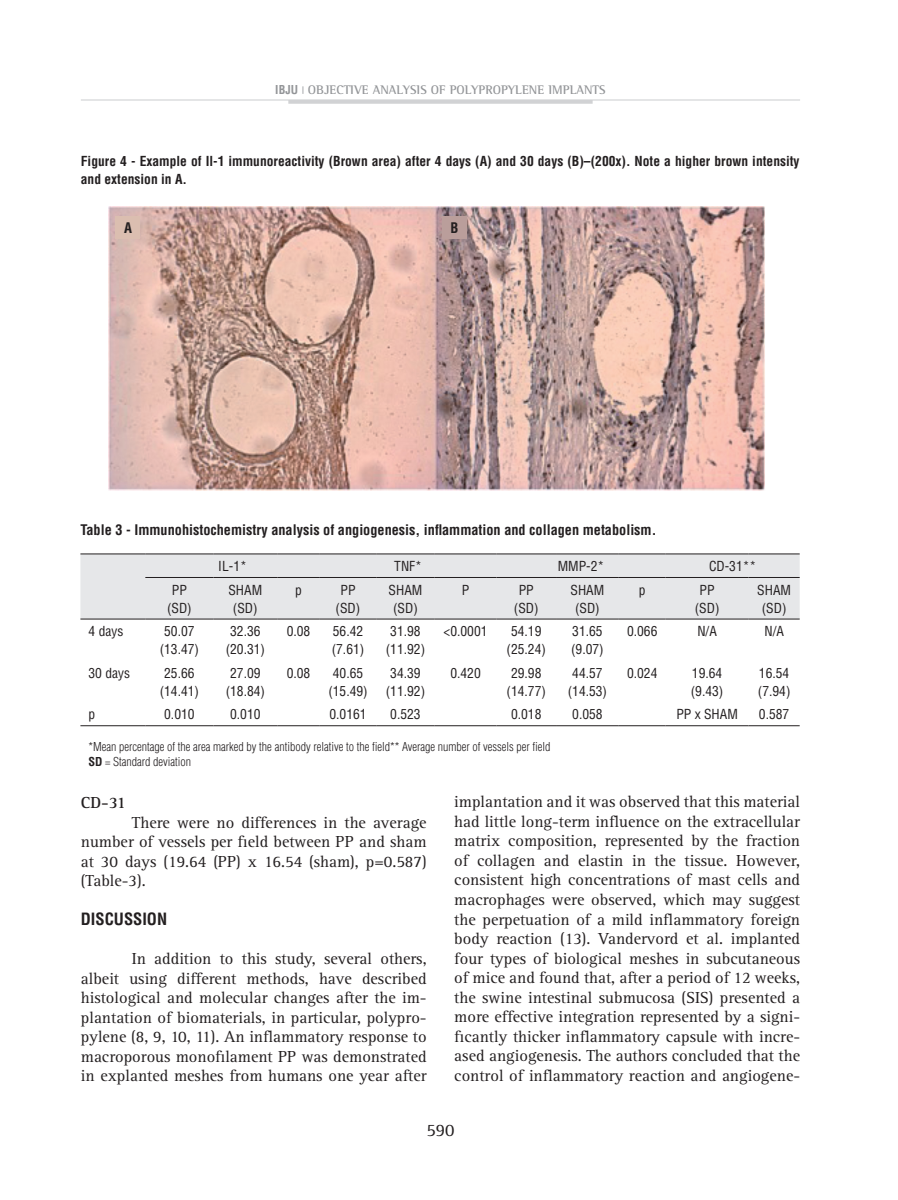
<style>
.page{position:relative;width:898px;height:1200px;background:#fff}
.page>*{position:absolute;margin:0;border:0;box-sizing:border-box;transform-origin:0 0}
.t1{font:18px "Rotis Serif";color:#231f20}
.t2{font:16.5px/19.5px "Rotis Serif";color:#231f20;text-align:justify}
.t3{font:700 condensed 16.5px "Helvetica";color:#231f20}
.t4{font:700 16.5px "Rotis Serif";color:#231f20}
.t5{font:700 condensed 14.25px "Helvetica";color:#231f20}
.t6{font:condensed 13.5px/18px "Helvetica";color:#231f20;text-align:center}
.t7{font:700 condensed 13.5px/18px "Helvetica";color:#231f20}
.t8{font:700 12.75px "Rotis Semi Serif";color:#939598}
.t9{font:300 condensed 12px/15px "Helvetica";color:#231f20}
.s1{font-family:"Helvetica";font-stretch:condensed;font-size:12px}
.s2{font-weight:700}
</style>
<div class="page">
<hr style="left:81px;top:99px;width:718px;height:2px;background:#dcdddf">
<hr style="left:288px;top:100px;width:304px;height:4px;background:#d1d2d4">
<div style="left:80px;top:554px;width:719px;height:64px;background:#e6e7e9"></div>
<hr style="left:80px;top:725px;width:65px;height:1px;background:#231f20">
<hr style="left:145px;top:725px;width:68px;height:1px;background:#231f20">
<hr style="left:213px;top:725px;width:64px;height:1px;background:#231f20">
<hr style="left:277px;top:725px;width:43px;height:1px;background:#231f20">
<hr style="left:320px;top:725px;width:56px;height:1px;background:#231f20">
<hr style="left:376px;top:725px;width:58px;height:1px;background:#231f20">
<hr style="left:434px;top:725px;width:62px;height:1px;background:#231f20">
<hr style="left:496px;top:725px;width:60px;height:1px;background:#231f20">
<hr style="left:556px;top:725px;width:62px;height:1px;background:#231f20">
<hr style="left:618px;top:725px;width:47px;height:1px;background:#231f20">
<hr style="left:665px;top:725px;width:83px;height:1px;background:#231f20">
<hr style="left:748px;top:725px;width:51px;height:1px;background:#231f20">
<hr style="left:80px;top:553px;width:65px;height:1px;background:#231f20">
<hr style="left:145px;top:553px;width:68px;height:1px;background:#231f20">
<hr style="left:213px;top:553px;width:64px;height:1px;background:#231f20">
<hr style="left:277px;top:553px;width:43px;height:1px;background:#231f20">
<hr style="left:320px;top:553px;width:56px;height:1px;background:#231f20">
<hr style="left:376px;top:553px;width:58px;height:1px;background:#231f20">
<hr style="left:434px;top:553px;width:62px;height:1px;background:#231f20">
<hr style="left:496px;top:553px;width:60px;height:1px;background:#231f20">
<hr style="left:556px;top:553px;width:62px;height:1px;background:#231f20">
<hr style="left:618px;top:553px;width:47px;height:1px;background:#231f20">
<hr style="left:665px;top:553px;width:83px;height:1px;background:#231f20">
<hr style="left:748px;top:553px;width:51px;height:1px;background:#231f20">
<hr style="left:80px;top:618px;width:65px;height:1px;background:#231f20">
<hr style="left:145px;top:577px;width:68px;height:1px;background:#231f20">
<hr style="left:213px;top:577px;width:64px;height:1px;background:#231f20">
<hr style="left:277px;top:577px;width:43px;height:1px;background:#231f20">
<hr style="left:320px;top:577px;width:56px;height:1px;background:#231f20">
<hr style="left:376px;top:577px;width:58px;height:1px;background:#231f20">
<hr style="left:434px;top:577px;width:62px;height:1px;background:#231f20">
<hr style="left:496px;top:577px;width:60px;height:1px;background:#231f20">
<hr style="left:556px;top:577px;width:62px;height:1px;background:#231f20">
<hr style="left:618px;top:577px;width:47px;height:1px;background:#231f20">
<hr style="left:665px;top:577px;width:83px;height:1px;background:#231f20">
<hr style="left:748px;top:577px;width:51px;height:1px;background:#231f20">
<hr style="left:145px;top:618px;width:68px;height:1px;background:#231f20">
<hr style="left:213px;top:618px;width:64px;height:1px;background:#231f20">
<hr style="left:277px;top:618px;width:43px;height:1px;background:#231f20">
<hr style="left:320px;top:618px;width:56px;height:1px;background:#231f20">
<hr style="left:376px;top:618px;width:58px;height:1px;background:#231f20">
<hr style="left:434px;top:618px;width:62px;height:1px;background:#231f20">
<hr style="left:496px;top:618px;width:60px;height:1px;background:#231f20">
<hr style="left:556px;top:618px;width:62px;height:1px;background:#231f20">
<hr style="left:618px;top:618px;width:47px;height:1px;background:#231f20">
<hr style="left:665px;top:618px;width:83px;height:1px;background:#231f20">
<hr style="left:748px;top:618px;width:51px;height:1px;background:#231f20">
<img style="left:109px;top:206px;width:656px;height:284px">
<div style="left:115px;top:216px;width:25px;height:23px;background:#dbbeb0"></div>
<div style="left:441px;top:216px;width:25px;height:23px;background:#ba9e9b"></div>
<p class="t8" style="left:275px;top:82px;width:332px"><span class="s1">ibju</span> <sup>|</sup> OBJECTIVE ANALYSIS OF POLYPROPYLENE IMPLANTS</p>
<p class="t7" style="left:81px;top:152px;width:720px">Figure 4 - Example of Il-1 immunoreactivity (Brown area) after 4 days (A) and 30 days (B)–(200x). Note a higher brown intensity and extension in A.</p>
<p class="t5" style="left:124px;top:219px;width:9px">A</p>
<p class="t5" style="left:450px;top:219px;width:9px">B</p>
<p class="t5" style="left:80px;top:520px;width:577px">Table 3 - Immunohistochemistry analysis of angiogenesis, inflammation and collagen metabolism.</p>
<p class="t6" style="left:218px;top:557px;width:30px">IL-1*</p>
<p class="t6" style="left:394px;top:557px;width:29px">TNF*</p>
<p class="t6" style="left:557px;top:557px;width:48px">MMP-2*</p>
<p class="t6" style="left:708px;top:557px;width:49px">CD-31**</p>
<p class="t6" style="left:167px;top:580px;width:26px">PP (SD)</p>
<p class="t6" style="left:228px;top:580px;width:35px">SHAM (SD)</p>
<p class="t6" style="left:295px;top:580px;width:8px">p</p>
<p class="t6" style="left:335px;top:580px;width:26px">PP (SD)</p>
<p class="t6" style="left:388px;top:580px;width:35px">SHAM (SD)</p>
<p class="t6" style="left:461px;top:580px;width:9px">P</p>
<p class="t6" style="left:513px;top:580px;width:26px">PP (SD)</p>
<p class="t6" style="left:570px;top:580px;width:35px">SHAM (SD)</p>
<p class="t6" style="left:638px;top:580px;width:8px">p</p>
<p class="t6" style="left:694px;top:580px;width:26px">PP (SD)</p>
<p class="t6" style="left:757px;top:580px;width:35px">SHAM (SD)</p>
<p class="t6" style="left:88px;top:622px;width:36px">4 days</p>
<p class="t6" style="left:160px;top:622px;width:41px">50.07 (13.47)</p>
<p class="t6" style="left:225px;top:622px;width:41px">32.36 (20.31)</p>
<p class="t6" style="left:286px;top:622px;width:25px">0.08</p>
<p class="t6" style="left:331px;top:622px;width:34px;text-align:left">56.42 (7.61)</p>
<p class="t6" style="left:385px;top:622px;width:41px">31.98 (11.92)</p>
<p class="t6" style="left:443px;top:622px;width:45px">&lt;0.0001</p>
<p class="t6" style="left:506px;top:622px;width:41px">54.19 (25.24)</p>
<p class="t6" style="left:571px;top:622px;width:34px;text-align:left">31.65 (9.07)</p>
<p class="t6" style="left:626px;top:622px;width:32px">0.066</p>
<p class="t6" style="left:697px;top:622px;width:21px">N/A</p>
<p class="t6" style="left:764px;top:622px;width:21px">N/A</p>
<p class="t6" style="left:88px;top:663px;width:43px">30 days</p>
<p class="t6" style="left:160px;top:663px;width:41px">25.66 (14.41)</p>
<p class="t6" style="left:225px;top:663px;width:41px">27.09 (18.84)</p>
<p class="t6" style="left:286px;top:663px;width:25px">0.08</p>
<p class="t6" style="left:328px;top:663px;width:41px">40.65 (15.49)</p>
<p class="t6" style="left:385px;top:663px;width:41px">34.39 (11.92)</p>
<p class="t6" style="left:450px;top:663px;width:32px">0.420</p>
<p class="t6" style="left:506px;top:663px;width:41px">29.98 (14.77)</p>
<p class="t6" style="left:567px;top:663px;width:41px">44.57 (14.53)</p>
<p class="t6" style="left:626px;top:663px;width:32px">0.024</p>
<p class="t6" style="left:690px;top:663px;width:34px;text-align:left">19.64 (9.43)</p>
<p class="t6" style="left:757px;top:663px;width:34px;text-align:left">16.54 (7.94)</p>
<p class="t6" style="left:88px;top:705px;width:8px">p</p>
<p class="t6" style="left:164px;top:705px;width:32px">0.010</p>
<p class="t6" style="left:230px;top:705px;width:32px">0.010</p>
<p class="t6" style="left:329px;top:705px;width:39px">0.0161</p>
<p class="t6" style="left:390px;top:705px;width:32px">0.523</p>
<p class="t6" style="left:511px;top:705px;width:32px">0.018</p>
<p class="t6" style="left:572px;top:705px;width:32px">0.058</p>
<p class="t6" style="left:676px;top:705px;width:63px">PP x SHAM</p>
<p class="t6" style="left:758px;top:705px;width:32px">0.587</p>
<p class="t9" style="left:88px;top:738px;width:463px">*Mean percentage of the area marked by the antibody relative to the field** Average number of vessels per field<br><span class="s2">SD</span> = Standard deviation</p>
<p class="t4" style="left:81px;top:792px;width:47px">CD-31</p>
<p class="t2" style="left:81px;top:812px;width:347px;text-indent:51px">There were no differences in the average number of vessels per field between PP and sham at 30 days (19.64 (PP) x 16.54 (sham), p=0.587) (Table-3).</p>
<p class="t3" style="left:81px;top:908px;width:85px">DISCUSSION</p>
<p class="t2" style="left:81px;top:949px;width:347px;text-indent:51px">In addition to this study, several others, albeit using different methods, have described histological and molecular changes after the im&shy;plantation of biomaterials, in particular, polypro&shy;pylene (8, 9, 10, 11). An inflammatory response to macroporous monofilament PP was demonstrated in explanted meshes from humans one year after</p>
<p class="t2" style="left:454px;top:792px;width:347px">implantation and it was observed that this material had little long-term influence on the extracellular matrix composition, represented by the fraction of collagen and elastin in the tissue. However, consistent high concentrations of mast cells and macrophages were observed, which may suggest the perpetuation of a mild inflammatory foreign body reaction (13). Vandervord et al. implanted four types of biological meshes in subcutaneous of mice and found that, after a period of 12 weeks, the swine intestinal submucosa (SIS) presented a more effective integration represented by a signi&shy;ficantly thicker inflammatory capsule with incre&shy;ased angiogenesis. The authors concluded that the control of inflammatory reaction and angiogene-</p>
<p class="t1" style="left:426px;top:1119px;width:30px">590</p>
</div>
